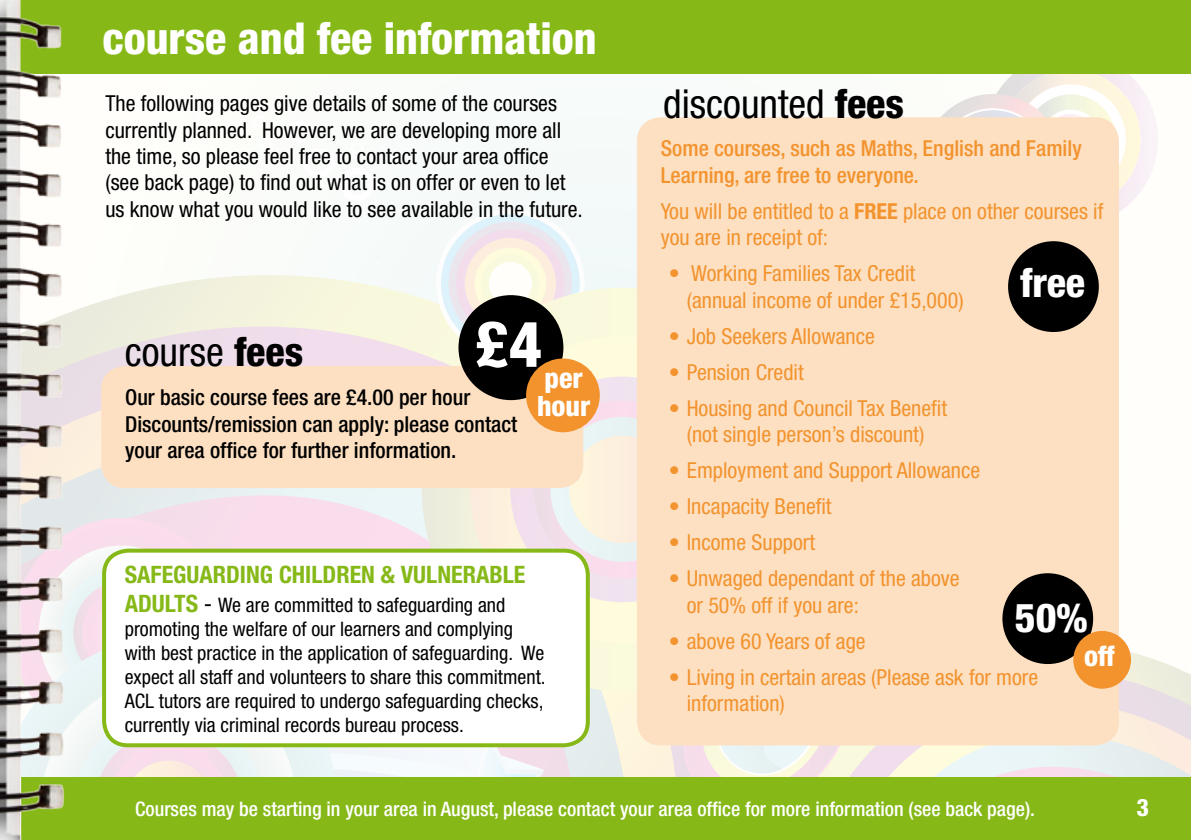
<style>
.page{position:relative;width:1191px;height:840px;background:#fff}
.page>*{position:absolute;margin:0;border:0;box-sizing:border-box;transform-origin:0 0}
.t1{font:800 condensed 64px "Helvetica Neue";color:#fff}
.t2{font:800 condensed 44px "Helvetica Neue";color:#fff}
.t3{font:condensed 40px "Helvetica Neue";color:#000}
.t4{font:800 condensed 40px "Helvetica Neue";color:#fff}
.t5{font:800 condensed 28px/28px "Helvetica Neue";color:#fff}
.t6{font:700 condensed 24px "Helvetica Neue";color:#86b918}
.t7{font:800 condensed 24px "Helvetica Neue";color:#fff}
.t8{font:condensed 22px/26.4px "Helvetica Neue";color:#f2932e}
.t9{font:condensed 22px/26.4px "Helvetica Neue";color:#000}
.t10{font:500 condensed 22px/26.4px "Helvetica Neue";color:#000}
.t11{font:500 condensed 22px/26.4px "Helvetica Neue";color:#f2932e}
.t12{font:condensed 20px/24px "Helvetica Neue";color:#000}
.t13{font:500 condensed 20px "Helvetica Neue";color:#fff}
.s1{font-weight:800}
.s2{font-weight:700;font-size:24px;color:#86b918}
.s3{font-size:24px}
.s4{font-weight:700}
</style>
<div class="page">
<div style="left:19px;top:49px;width:1172px;height:728px;background:#fcfdf9"></div>
<svg style="left:94px;top:275px;width:193px;height:29px"></svg>
<svg style="left:72px;top:304px;width:350px;height:62px;background:#eee6e2"></svg>
<svg style="left:72px;top:410px;width:576px;height:367px;background:#f6f0e0"></svg>
<svg style="left:72px;top:486px;width:531px;height:291px;background:#eee5ec"></svg>
<svg style="left:574px;top:120px;width:75px;height:167px"></svg>
<svg style="left:941px;top:74px;width:211px;height:138px"></svg>
<div style="left:441px;top:214px;width:139px;height:139px;background:#ddf2fa;border-radius:50%"></div>
<div style="left:448px;top:221px;width:124px;height:124px;background:#ebe5ed;border-radius:50%"></div>
<svg style="left:456px;top:229px;width:108px;height:108px"></svg>
<svg style="left:669px;top:649px;width:522px;height:128px;background:#f1ede8"></svg>
<svg style="left:422px;top:287px;width:215px;height:403px;background:#f5f4de"></svg>
<svg style="left:470px;top:336px;width:167px;height:306px;background:#fdf6dc"></svg>
<div style="left:510px;top:376px;width:224px;height:226px;background:#f2deed;border-radius:112px"></div>
<div style="left:550px;top:416px;width:144px;height:145px;background:#e9f3f5;border-radius:72px"></div>
<div style="left:569px;top:435px;width:107px;height:107px;background:#fdf0dd;border-radius:53px"></div>
<svg style="left:287px;top:214px;width:263px;height:150px"></svg>
<div style="left:72px;top:517px;width:158px;height:28px;background:#f9ddec"></div>
<svg style="left:72px;top:545px;width:472px;height:232px"></svg>
<div style="left:20px;top:0;width:1171px;height:74px;background:#86b918"></div>
<div style="left:21px;top:777px;width:1170px;height:62px;background:#86b918"></div>
<div style="left:637px;top:117px;width:482px;height:628px;background:#fde0c2;border-radius:24px"></div>
<div style="left:101px;top:366px;width:482px;height:122px;background:#fde0c2;border-radius:24px"></div>
<div style="left:458px;top:295px;width:105px;height:105px;background:#000;border-radius:50%"></div>
<div style="left:526px;top:358px;width:74px;height:74px;background:#f2932e;border-radius:50%"></div>
<div style="left:104px;top:550px;width:484px;height:194px;background:#fff;border-radius:24px"></div>
<div style="left:102px;top:548px;width:488px;height:198px;border:4px solid #86b918;border-radius:24px"></div>
<div style="left:1008px;top:241px;width:90px;height:91px;background:#000;border-radius:50%"></div>
<div style="left:1002px;top:573px;width:91px;height:90px;background:#000;border-radius:50%"></div>
<div style="left:1073px;top:630px;width:58px;height:58px;background:#f2932e;border-radius:50%"></div>
<img style="left:0;top:0;width:72px;height:839px">
<h2 class="t2" style="left:103px;top:11px;width:495px">course and fee information</h2>
<p class="t9" style="left:105px;top:90px;width:479px">The following pages give details of some of the courses currently planned. However, we are developing more all the time, so please feel free to contact your area office (see back page) to find out what is on offer or even to let us know what you would like to see available in the future.</p>
<h1 class="t1" style="left:475px;top:304px;width:68px">£4</h1>
<p class="t5" style="left:537px;top:363px;width:55px">per hour</p>
<h3 class="t3" style="left:125px;top:329px;width:180px">course <span class="s1">fees</span></h3>
<p class="t10" style="left:125px;top:383px;width:393px">Our basic course fees are £4.00 per hour<br>Discounts/remission can apply: please contact your area office for further information.</p>
<p class="t6" style="left:125px;top:559px;width:402px">SAFEGUARDING CHILDREN &amp; VULNERABLE</p>
<p class="t12" style="left:125px;top:592px;width:422px"><span class="s2">ADULTS</span> <span class="s3">-</span> We are committed to safeguarding and promoting the welfare of our learners and complying with best practice in the application of safeguarding. We expect all staff and volunteers to share this commitment.<br>ACL tutors are required to undergo safeguarding checks, currently via criminal records bureau process.</p>
<h3 class="t3" style="left:663px;top:80px;width:242px">discounted <span class="s1">fees</span></h3>
<p class="t11" style="left:661px;top:135px;width:422px">Some courses, such as Maths, English and Family<br>Learning, are free to everyone.</p>
<p class="t8" style="left:661px;top:197px;width:444px">You will be entitled to a <span class="s4">FREE</span> place on other courses if you are in receipt of:</p>
<p class="t8" style="left:687px;top:260px;width:278px;text-indent:-18px">• Working Families Tax Credit (annual income of under £15,000)</p>
<p class="t8" style="left:669px;top:322px;width:207px">• Job Seekers Allowance</p>
<p class="t8" style="left:669px;top:358px;width:136px">• Pension Credit</p>
<p class="t8" style="left:669px;top:394px;width:280px;text-align:center">• Housing and Council Tax Benefit (not single person’s discount)</p>
<p class="t8" style="left:669px;top:457px;width:313px">• Employment and Support Allowance</p>
<p class="t8" style="left:669px;top:493px;width:164px">• Incapacity Benefit</p>
<p class="t8" style="left:669px;top:529px;width:148px">• Income Support</p>
<p class="t8" style="left:687px;top:565px;width:274px;text-indent:-18px">• Unwaged dependant of the above or 50% off if you are:</p>
<p class="t8" style="left:669px;top:627px;width:198px">• above 60 Years of age</p>
<p class="t8" style="left:687px;top:663px;width:353px;text-indent:-18px">• Living in certain areas (Please ask for more information)</p>
<h3 class="t4" style="left:1020px;top:258px;width:66px">free</h3>
<h3 class="t4" style="left:1015px;top:593px;width:74px">50%</h3>
<p class="t5" style="left:1084px;top:641px;width:32px">off</p>
<p class="t13" style="left:135px;top:796px;width:901px">Courses may be starting in your area in August, please contact your area office for more information (see back page).</p>
<p class="t7" style="left:1136px;top:791px;width:14px">3</p>
</div>
